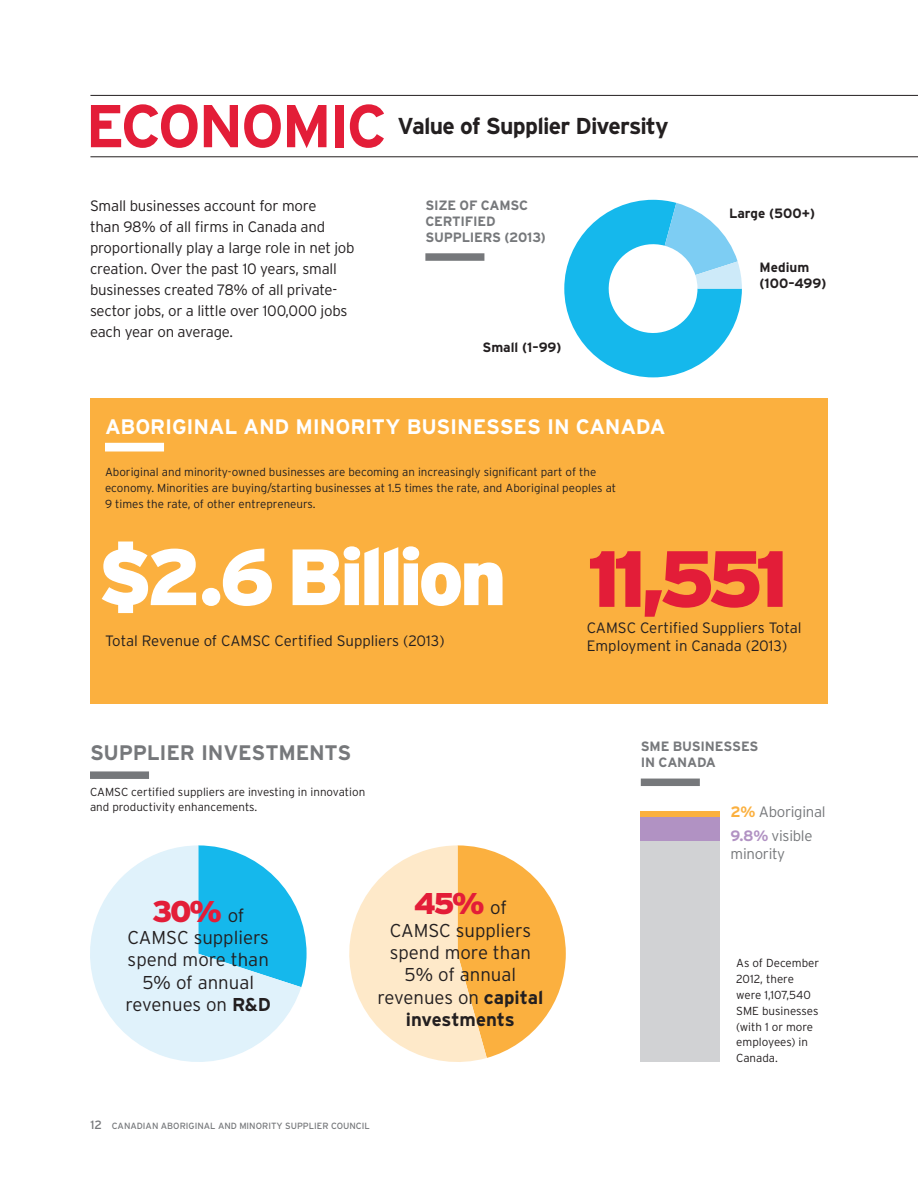
<style>
.page{position:relative;width:918px;height:1188px;background:#fff}
.page>*{position:absolute;margin:0;border:0;box-sizing:border-box;transform-origin:0 0}
.t1{font:900 79.5px "Interstate";letter-spacing:-.055em;color:#fff}
.t2{font:700 60.3px "Interstate";color:#e31d38}
.t3{font:900 30px "Interstate";color:#e31d38}
.t4{font:700 23.1px "Interstate";letter-spacing:-.035em;color:#231f20}
.t5{font:700 21px "Interstate";letter-spacing:-.005em;color:#fff}
.t6{font:700 21px "Interstate";letter-spacing:-.015em;color:#76787b}
.t7{font:300 18.6px/22.4px "Interstate";color:#231f20;text-align:center}
.t8{font:300 15px/21px "Interstate";letter-spacing:-.015em;color:#231f20}
.t9{font:300 15px/24.6px "Interstate";letter-spacing:-.02em;color:#76787b}
.t10{font:700 13.5px/16.2px "Interstate";letter-spacing:-.015em;color:#76787b}
.t11{font:700 13.5px/16.2px "Interstate";color:#231f20}
.t12{font:300 11.7px/15.8px "Interstate";color:#231f20}
.t13{font:9px "Interstate";color:#76787b}
.s1{color:#e31d38}
.s2{font-weight:300;font-size:18.6px;color:#231f20}
.s3{font-weight:700}
.s4{font-size:12px}
.s5{font-weight:700;color:#fbb03f}
.s6{font-weight:700;color:#b192c3}
</style>
<div class="page">
<div style="left:90px;top:398px;width:738px;height:306px;background:#fbb03f"></div>
<hr style="left:90px;top:95px;width:828px;height:1px;background:#231f20">
<hr style="left:90px;top:157px;width:828px;height:1px;background:#231f20">
<svg style="left:301px;top:920px;width:6px;height:67px"></svg>
<svg style="left:90px;top:845px;width:211px;height:217px;fill:#e0f2fb"></svg>
<svg style="left:349px;top:845px;width:217px;height:217px"></svg>
<div style="left:425px;top:253px;width:59px;height:8px;background:#76787b"></div>
<div style="left:90px;top:771px;width:59px;height:8px;background:#76787b"></div>
<div style="left:105px;top:443px;width:59px;height:9px;background:#fff"></div>
<svg style="left:564px;top:200px;width:178px;height:177px"></svg>
<div style="left:641px;top:779px;width:59px;height:7px;background:#76787b"></div>
<div style="left:641px;top:841px;width:79px;height:221px;background:#d1d2d4"></div>
<div style="left:641px;top:817px;width:79px;height:24px;background:#b192c3"></div>
<div style="left:641px;top:812px;width:79px;height:5px;background:#fbb03f"></div>
<h2 class="t2" style="left:86px;top:92px;width:37px">ECO</h2>
<h2 class="t2" style="left:198px;top:92px;width:182px">NOM IC</h2>
<h3 class="t4" style="left:398px;top:113px;width:273px">VALUE OF SUPPLIER DIVERSITY</h3>
<p class="t8" style="left:90px;top:195px;width:266px">Small businesses account for more<br>than 98% of all firms in Canada and proportionally play a large role in net job creation. Over the past 10 years, small businesses created 78% of all private&shy;sector jobs, or a little over 100,000 jobs each year on average.</p>
<p class="t10" style="left:425px;top:197px;width:122px">SIZE OF CAMSC<br>CERTIFIED<br>SUPPLIERS (2013)</p>
<p class="t11" style="left:482px;top:339px;width:81px">SMALL (1–99)</p>
<h3 class="t5" style="left:105px;top:415px;width:531px">ABORIGINAL AND MINORITY BUSINESSES IN CANADA</h3>
<p class="t12" style="left:105px;top:464px;width:513px">Aboriginal and minority-owned businesses are becoming an increasingly significant part of the economy. Minorities are buying/starting businesses at 1.5 times the rate, and Aboriginal peoples at<br>9 times the rate, of other entrepreneurs.</p>
<p class="t11" style="left:729px;top:205px;width:88px">LARGE (500+)</p>
<p class="t11" style="left:760px;top:259px;width:68px">MEDIUM (100–499)</p>
<h1 class="t1" style="left:99px;top:532px;width:691px">$2.6 Billion <span class="s1">11,551</span></h1>
<p class="t8" style="left:105px;top:631px;width:341px">Total Revenue of CAMSC Certified Suppliers (2013)</p>
<h3 class="t6" style="left:90px;top:741px;width:260px">SUPPLIER I NVESTM ENTS</h3>
<p class="t12" style="left:90px;top:784px;width:277px">CAMSC certified suppliers are investing in innovation and productivity enhancements.</p>
<h3 class="t3" style="left:152px;top:894px;width:94px">30% <span class="s2">of</span></h3>
<h3 class="t7" style="left:125px;top:926px;width:147px">CAMSC suppliers spend more than<br>5% of annual revenues on <span class="s3">R&amp;D</span></h3>
<h3 class="t3" style="left:414px;top:887px;width:95px">45% <span class="s2">of</span></h3>
<h3 class="t7" style="left:377px;top:919px;width:168px">CAMSC suppliers spend more than<br>5% of annual revenues on <span class="s3">CAPITAL<br>INVESTMENTS</span></h3>
<p class="t13" style="left:90px;top:1120px;width:281px"><span class="s4">12</span> CANADIAN ABORIGINAL AND MINORITY SUPPLIER COUNCIL</p>
<p class="t8" style="left:587px;top:619px;width:216px;line-height:18px">CAMSC Certified Suppliers Total<br>Employment in Canada (2013)</p>
<p class="t10" style="left:641px;top:738px;width:118px">SME BUSINESSES<br>IN CANADA</p>
<p class="t9" style="left:731px;top:799px;width:96px"><span class="s5">2%</span> Aboriginal<br><span class="s6">9.8%</span> visible</p>
<p class="t9" style="left:731px;top:842px;width:56px">minority</p>
<p class="t12" style="left:736px;top:955px;width:85px">As of December<br>2012, there were 1,107,540<br>SME businesses (with 1 or more employees) in<br>Canada.</p>
</div>
